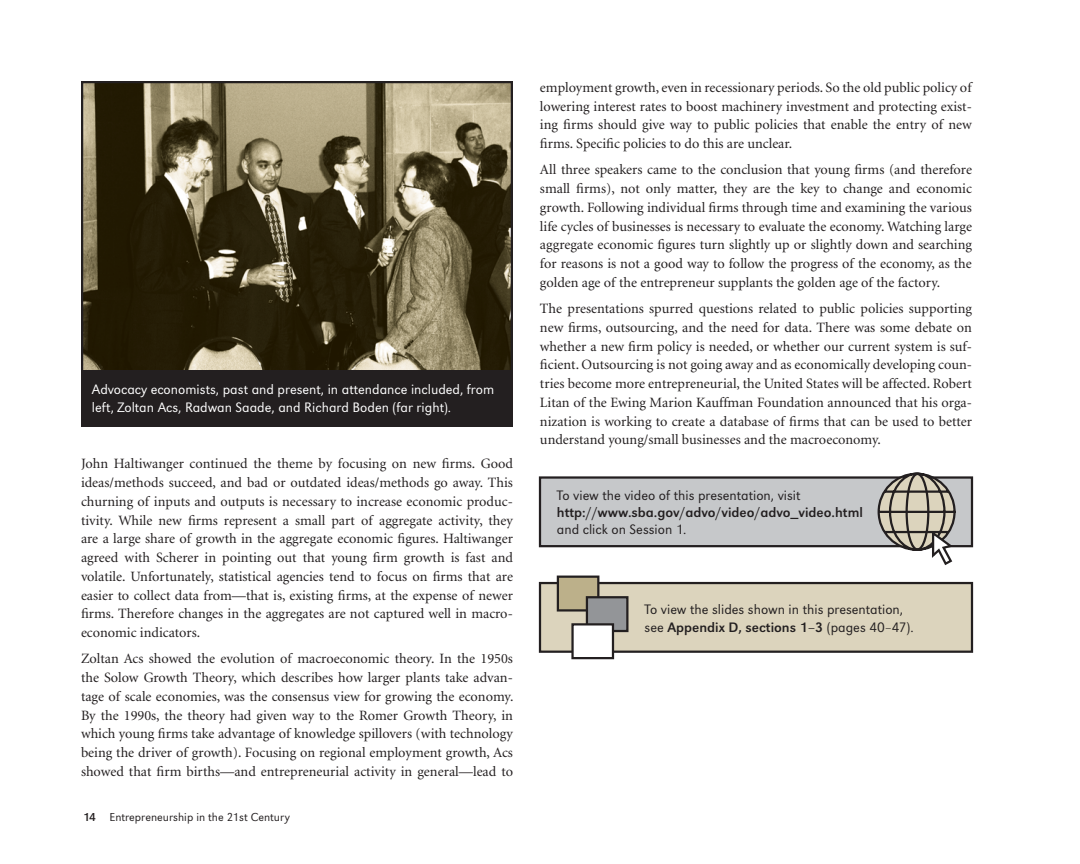
<style>
.page{position:relative;width:1080px;height:864px;background:#fff}
.page>*{position:absolute;margin:0;border:0;box-sizing:border-box;transform-origin:0 0}
.t1{font:14.25px/18.8px "Minion";color:#231f20;text-align:justify}
.t2{font:14.25px/18px "Urw Grotesk";color:#231f20}
.t3{font:14.25px/18px "Urw Grotesk";color:#fff}
.t4{font:700 14.25px "Urw Grotesk";color:#231f20}
.t5{font:12px "Urw Grotesk";color:#231f20}
.s1{font-weight:700}
</style>
<div class="page">
<img style="left:84px;top:84px;width:426px;height:286px">
<div style="left:81px;top:81px;width:432px;height:296px;border:2px solid #231f20"></div>
<div style="left:81px;top:370px;width:432px;height:56px;background:#231f20"></div>
<div style="left:540px;top:583px;width:432px;height:69px;background:#dcd4bd"></div>
<div style="left:539px;top:582px;width:434px;height:71px;border:2px solid #231f20"></div>
<div style="left:558px;top:577px;width:40px;height:33px;background:#bcb08a"></div>
<div style="left:557px;top:576px;width:42px;height:36px;border:2px solid #231f20"></div>
<div style="left:587px;top:597px;width:40px;height:34px;background:#939598"></div>
<div style="left:586px;top:596px;width:43px;height:36px;border:2px solid #231f20"></div>
<div style="left:573px;top:624px;width:40px;height:34px;background:#fff"></div>
<div style="left:571px;top:623px;width:43px;height:36px;border:2px solid #231f20"></div>
<div style="left:540px;top:478px;width:432px;height:68px;background:#c6c8ca"></div>
<div style="left:539px;top:476px;width:434px;height:71px;border:2px solid #231f20"></div>
<svg style="left:876px;top:472px;width:82px;height:93px"></svg>
<p class="t3" style="left:92px;top:382px;width:404px">Advocacy economists, past and present, in attendance included, from left, Zoltan Acs, Radwan Saade, and Richard Boden (far right).</p>
<p class="t1" style="left:81px;top:456px;width:434px">John Haltiwanger continued the theme by focusing on new firms. Good ideas/methods succeed, and bad or outdated ideas/methods go away. This churning of inputs and outputs is necessary to increase economic produc&shy;tivity. While new firms represent a small part of aggregate activity, they are a large share of growth in the aggregate economic figures. Haltiwanger agreed with Scherer in pointing out that young firm growth is fast and volatile. Unfortunately, statistical agencies tend to focus on firms that are easier to collect data from—that is, existing firms, at the expense of newer firms. Therefore changes in the aggregates are not captured well in macro&shy;economic indicators.</p>
<p class="t1" style="left:81px;top:651px;width:434px">Zoltan Acs showed the evolution of macroeconomic theory. In the 1950s the Solow Growth Theory, which describes how larger plants take advan&shy;tage of scale economies, was the consensus view for growing the economy.<br>By the 1990s, the theory had given way to the Romer Growth Theory, in which young firms take advantage of knowledge spillovers (with technology being the driver of growth). Focusing on regional employment growth, Acs showed that firm births—and entrepreneurial activity in general—lead to</p>
<p class="t5" style="left:83px;top:813px;width:208px"><span class="s1">14</span> Entrepreneurship in the 21st Century</p>
<p class="t1" style="left:540px;top:79px;width:433px">employment growth, even in recessionary periods. So the old public policy of lowering interest rates to boost machinery investment and protecting exist&shy;ing firms should give way to public policies that enable the entry of new firms. Specific policies to do this are unclear.</p>
<p class="t1" style="left:540px;top:162px;width:434px">All three speakers came to the conclusion that young firms (and therefore small firms), not only matter, they are the key to change and economic growth. Following individual firms through time and examining the various life cycles of businesses is necessary to evaluate the economy. Watching large aggregate economic figures turn slightly up or slightly down and searching for reasons is not a good way to follow the progress of the economy, as the golden age of the entrepreneur supplants the golden age of the factory.</p>
<p class="t1" style="left:540px;top:300px;width:434px">The presentations spurred questions related to public policies supporting new firms, outsourcing, and the need for data. There was some debate on whether a new firm policy is needed, or whether our current system is suf&shy;ficient. Outsourcing is not going away and as economically developing coun&shy;tries become more entrepreneurial, the United States will be affected. Robert Litan of the Ewing Marion Kauffman Foundation announced that his orga&shy;nization is working to create a database of firms that can be used to better understand young/small businesses and the macroeconomy.</p>
<p class="t2" style="left:557px;top:487px;width:245px">To view the video of this presentation, visit</p>
<p class="t4" style="left:557px;top:507px;width:308px">http://www.sba.gov/advo/video/advo_video.html</p>
<p class="t2" style="left:557px;top:522px;width:131px">and click on Session 1.</p>
<p class="t2" style="left:645px;top:601px;width:271px">To view the slides shown in this presentation, see <span class="s1">Appendix D, sections 1–3</span> (pages 40–47).</p>
</div>
